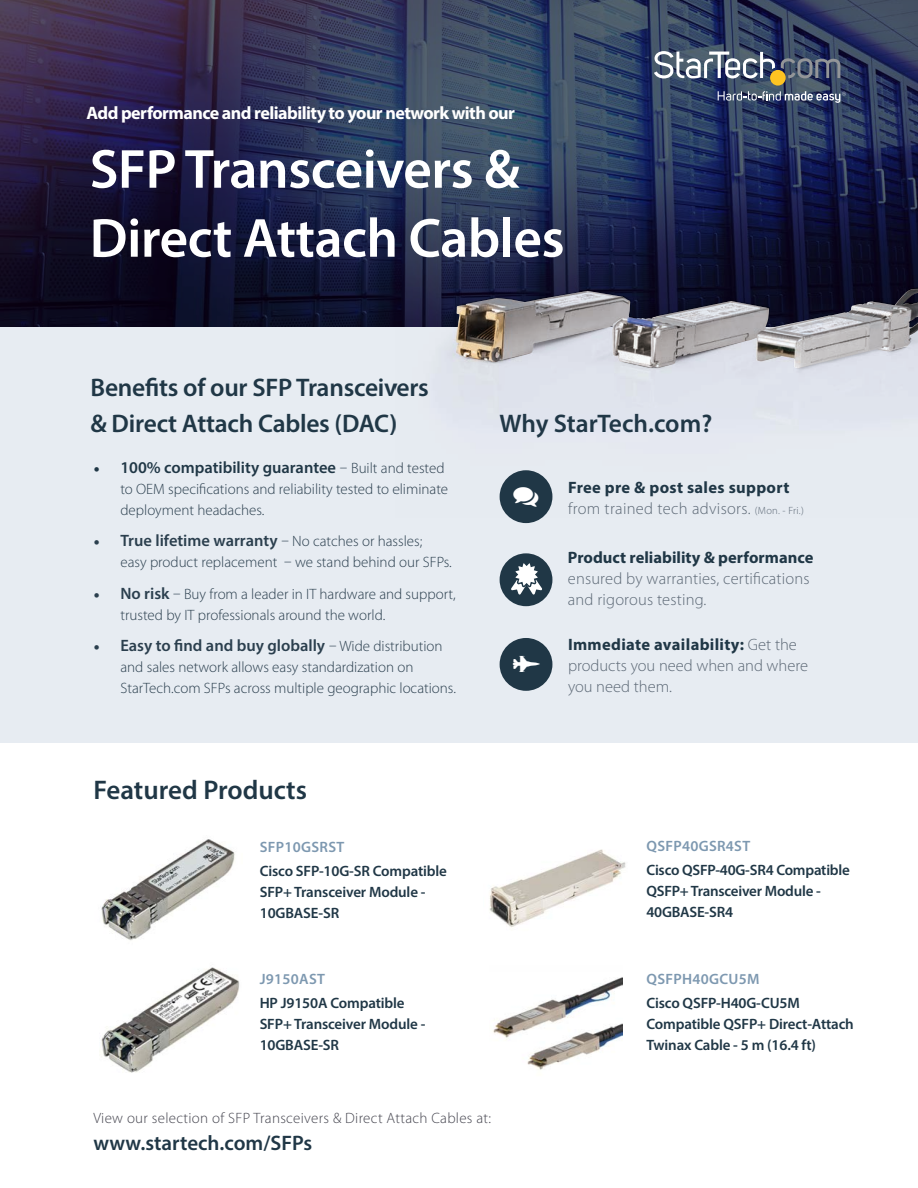
<style>
.page{position:relative;width:918px;height:1188px;background:#fff}
.page>*{position:absolute;margin:0;border:0;box-sizing:border-box;transform-origin:0 0}
.t1{font:600 55.5px/69px "Myriad Pro";letter-spacing:-.01em;color:#fff}
.t2{font:600 27px "Myriad Pro";color:#203746}
.t3{font:600 25.5px/36px "Myriad Pro";letter-spacing:-.01em;color:#203746}
.PAGE_LINKS{font:600 21px "Myriad Pro";color:#203746}
.t4{font:700 18px "Myriad Pro";letter-spacing:-.03em;color:#fff}
.t5{font:300 16.5px/21px "Myriad Pro";letter-spacing:.01em;color:#5d6976}
.t6{font:600 16.5px "Myriad Pro";color:#2b3f4e}
.t7{font:700 16.5px/21px "Myriad Pro";letter-spacing:.02em;color:#203746}
.t8{font:600 16.5px "Myriad Pro";color:#203746}
.t9{font:300 15px/21px "Myriad Pro";color:#2b3f4e}
.t10{font:600 15px/21px "Myriad Pro";letter-spacing:-.01em;color:#203746}
.PAGE_LINKS-2{font:300 15px "Myriad Pro";letter-spacing:.02em;color:#464650}
.t11{font:600 15px "Myriad Pro";letter-spacing:.02em;color:#7d98b0}
.s1{font-family:"Minion Pro"}
.s2{font-weight:300;font-size:15px;color:#2b3f4e}
.s3{font-weight:300;font-size:15px}
.s4{font-family:"Minion Pro";font-weight:600;font-size:16.5px}
.s5{font-weight:600;font-size:16.5px}
.s6{font-weight:300;color:#5d6976}
.s7{font-weight:300;font-size:10.5px;color:#5d6976}
.s8{font-weight:700;color:#203746}
</style>
<div class="page">
<div style="left:0;top:326px;width:918px;height:416px;background:#e7ecf2"></div>
<svg style="left:0;top:0;width:918px;height:326px;background:#252b4c"></svg>
<svg style="left:718px;top:91px;width:128px;height:12px;background:#626d87"></svg>
<svg style="left:654px;top:51px;width:121px;height:28px"></svg>
<svg style="left:781px;top:58px;width:59px;height:20px"></svg>
<div style="left:770px;top:70px;width:16px;height:16px;background:#fec422;border-radius:50%"></div>
<img style="left:101px;top:967px;width:139px;height:106px">
<img style="left:489px;top:849px;width:137px;height:79px">
<img style="left:493px;top:977px;width:129px;height:93px">
<img style="left:101px;top:839px;width:134px;height:102px">
<img style="left:395px;top:283px;width:523px;height:235px">
<img style="left:455px;top:289px;width:463px;height:79px">
<div style="left:500px;top:470px;width:52px;height:53px;background:#203746;border-radius:50%"></div>
<div style="left:500px;top:638px;width:52px;height:53px;background:#203746;border-radius:50%"></div>
<div style="left:500px;top:553px;width:52px;height:53px;background:#203746;border-radius:50%"></div>
<svg style="left:511px;top:563px;width:31px;height:32px"></svg>
<p class="t4" style="left:87px;top:101px;width:430px">Add performance and reliability to your network with our</p>
<p class="t1" style="left:90px;top:133px;width:476px">SFP Transceivers &amp;<br>Direct Attach Cables</p>
<p class="t3" style="left:90px;top:369px;width:340px">Benefits of our SFP Transceivers &amp; Direct Attach Cables (DAC)</p>
<p class="t8" style="left:93px;top:456px;width:353px"><span class="s1">•</span> 100% compatibility guarantee <span class="s2">– Built and tested</span></p>
<p class="t9" style="left:120px;top:478px;width:329px">to OEM specifications and reliability tested to eliminate deployment headaches.</p>
<p class="t6" style="left:93px;top:530px;width:331px"><span class="s1">•</span> True lifetime warranty <span class="s3">– No catches or hassles;</span></p>
<p class="t9" style="left:120px;top:551px;width:333px">easy product replacement – we stand behind our SFPs.</p>
<p class="t9" style="left:120px;top:583px;width:337px;text-indent:-27px"><span class="s4">•</span> <span class="s5">No risk</span> – Buy from a leader in IT hardware and support, trusted by IT professionals around the world.</p>
<p class="t6" style="left:93px;top:635px;width:351px"><span class="s1">•</span> Easy to find and buy globally <span class="s3">– Wide distribution</span></p>
<p class="t9" style="left:120px;top:656px;width:337px">and sales network allows easy standardization on<br>StarTech.com SFPs across multiple geographic locations.</p>
<p class="t3" style="left:500px;top:405px;width:214px">Why StarTech.com?</p>
<p class="t7" style="left:568px;top:476px;width:237px">Free pre &amp; post sales support <span class="s6">from trained tech advisors.</span> <span class="s7">(Mon. - Fri.)</span></p>
<p class="t5" style="left:568px;top:547px;width:247px"><span class="s8">Product reliability &amp; performance </span>ensured by warranties, certifications and rigorous testing.</p>
<p class="t5" style="left:568px;top:634px;width:242px"><span class="s8">Immediate availability:</span> Get the products you need when and where you need them.</p>
<p class="t2" style="left:93px;top:773px;width:215px">Featured Products</p>
<p class="t11" style="left:260px;top:837px;width:86px">SFP10GSRST</p>
<p class="t10" style="left:260px;top:860px;width:189px">Cisco SFP-10G-SR Compatible<br>SFP+ Transceiver Module -<br>10GBASE-SR</p>
<p class="t11" style="left:260px;top:969px;width:67px">J9150AST</p>
<p class="t10" style="left:260px;top:992px;width:167px">HP J9150A Compatible<br>SFP+ Transceiver Module -<br>10GBASE-SR</p>
<p class="PAGE_LINKS-2" style="left:93px;top:1109px;width:399px">View our selection of SFP Transceivers &amp; Direct Attach Cables at:</p>
<p class="PAGE_LINKS" style="left:93px;top:1130px;width:220px">www.startech.com/SFPs</p>
<p class="t11" style="left:646px;top:836px;width:105px">QSFP40GSR4ST</p>
<p class="t10" style="left:646px;top:859px;width:205px">Cisco QSFP-40G-SR4 Compatible<br>QSFP+ Transceiver Module -<br>40GBASE-SR4</p>
<p class="t11" style="left:646px;top:969px;width:115px">QSFPH40GCU5M</p>
<p class="t10" style="left:646px;top:992px;width:209px">Cisco QSFP-H40G-CU5M<br>Compatible QSFP+ Direct-Attach<br>Twinax Cable - 5 m (16.4 ft)</p>
</div>
